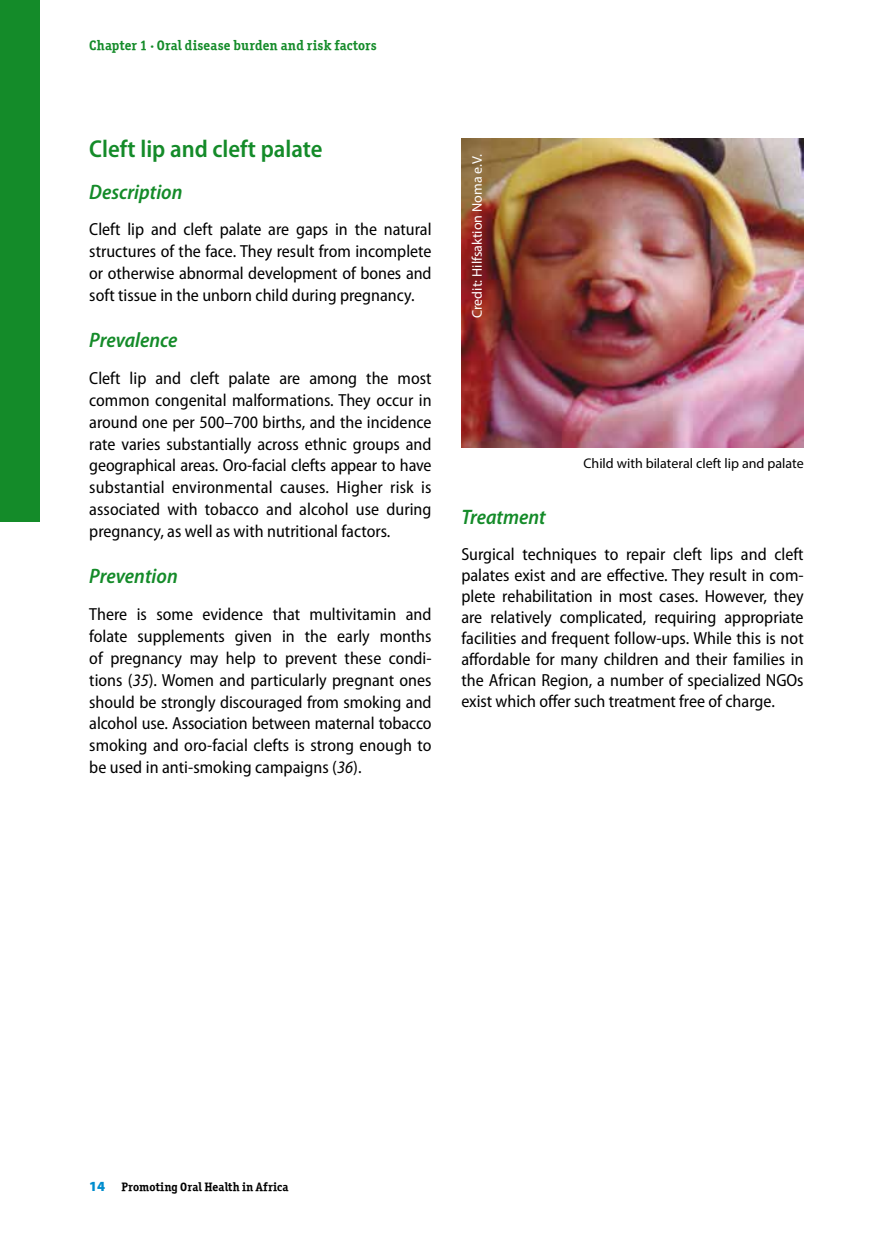
<style>
.page{position:relative;width:893px;height:1241px;background:#fff}
.page>*{position:absolute;margin:0;border:0;box-sizing:border-box;transform-origin:0 0}
.t1{font:600 semi-condensed 24.5px "Myriad Pro";color:#148b29}
.t2{font:italic 600 semi-condensed 21px "Myriad Pro";color:#148b29}
.t3{font:semi-condensed 17.5px/21.9px "Myriad Pro";color:#000;text-align:justify}
.t4{font:14px "Officina Serif ITCTT Bold";letter-spacing:.015em;color:#148b29}
.t5{font:14px "Myriad Pro";color:#000}
.t6{font:14px "Myriad Pro";color:#fff}
.t7{font:12.25px "Officina Serif ITCTT Bold";letter-spacing:.01em;color:#000}
.s1{font-style:italic}
.s2{font-family:"Myriad Pro";font-weight:900;font-size:14px;color:#008dce}
</style>
<div class="page">
<div style="left:0;top:0;width:40px;height:521px;background:#148b29"></div>
<img style="left:461px;top:139px;width:343px;height:309px">
<p class="t4" style="left:89px;top:36px;width:289px">Chapter 1 · Oral disease burden and risk factors</p>
<h1 class="t1" style="left:89px;top:134px;width:235px">Cleft lip and cleft palate</h1>
<p class="t2" style="left:89px;top:178px;width:95px">Description</p>
<p class="t3" style="left:89px;top:218px;width:344px">Cleft lip and cleft palate are gaps in the natural structures of the face. They result from incomplete or otherwise abnormal development of bones and soft tissue in the unborn child during pregnancy.</p>
<p class="t2" style="left:89px;top:327px;width:90px">Prevalence</p>
<p class="t3" style="left:89px;top:367px;width:344px">Cleft lip and cleft palate are among the most common congenital malformations. They occur in around one per 500–700 births, and the incidence rate varies substantially across ethnic groups and geographical areas. Oro-facial clefts appear to have substantial environmental causes. Higher risk is associated with tobacco and alcohol use during pregnancy, as well as with nutritional factors.</p>
<p class="t2" style="left:89px;top:563px;width:90px">Prevention</p>
<p class="t3" style="left:89px;top:603px;width:344px">There is some evidence that multivitamin and folate supplements given in the early months of pregnancy may help to prevent these condi&shy;tions (<span class="s1">35</span>). Women and particularly pregnant ones should be strongly discouraged from smoking and alcohol use. Association between maternal tobacco smoking and oro-facial clefts is strong enough to be used in anti-smoking campaigns (<span class="s1">36</span>).</p>
<p class="t6" style="left:468px;top:318px;width:166px;rotate:-90deg">Credit: Hilfsaktion Noma e.V.</p>
<p class="t5" style="left:583px;top:455px;width:222px">Child with bilateral cleft lip and palate</p>
<p class="t2" style="left:461px;top:503px;width:86px">Treatment</p>
<p class="t3" style="left:461px;top:543px;width:344px;line-height:21px">Surgical techniques to repair cleft lips and cleft palates exist and are effective. They result in com&shy;plete rehabilitation in most cases. However, they are relatively complicated, requiring appropriate facilities and frequent follow-ups. While this is not affordable for many children and their families in the African Region, a number of specialized NGOs exist which offer such treatment free of charge.</p>
<p class="t7" style="left:89px;top:1179px;width:201px"><span class="s2">14</span> Promoting Oral Health in Africa</p>
</div>
